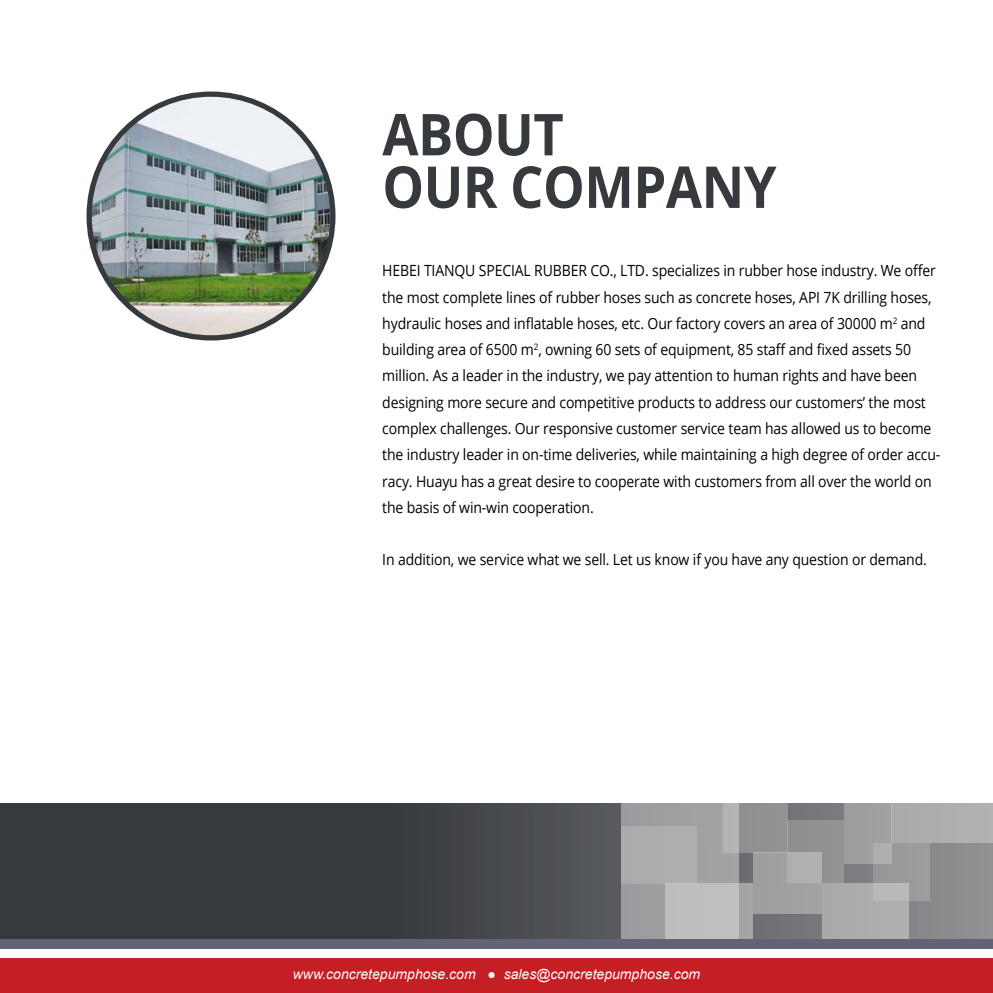
<style>
.page{position:relative;width:993px;height:993px;background:#fff}
.page>*{position:absolute;margin:0;border:0;box-sizing:border-box;transform-origin:0 0}
.t1{font:700 57.75px/52.5px "Open Sans";letter-spacing:-.01em;color:#36393d;scale:.91 1}
.t2{font:15.4px/26.2px "Open Sans";letter-spacing:-.01em;color:#000;scale:.91 1}
.t3{font:italic 14px "Arial";color:#fff}
</style>
<div class="page">
<div style="left:0;top:957px;width:992px;height:35px;background:#c51e24"></div>
<img style="left:89px;top:94px;width:244px;height:244px;border-radius:120px">
<div style="left:0;top:802px;width:992px;height:138px;background:#36393d"></div>
<svg style="left:345px;top:802px;width:647px;height:136px"></svg>
<div style="left:0;top:938px;width:992px;height:10px;background:#646375"></div>
<h1 class="t1" style="left:382px;top:107px;width:434px">ABOUT<br>OUR COMPANY</h1>
<p class="t2" style="left:382px;top:257px;width:614px">HEBEI TIANQU SPECIAL RUBBER CO., LTD. specializes in rubber hose industry. We offer the most complete lines of rubber hoses such as concrete hoses, API 7K drilling hoses, hydraulic hoses and inflatable hoses, etc. Our factory covers an area of 30000 m<sup>2</sup> and building area of 6500 m<sup>2</sup>, owning 60 sets of equipment, 85 staff and fixed assets 50 million. As a leader in the industry, we pay attention to human rights and have been designing more secure and competitive products to address our customers’ the most complex challenges. Our responsive customer service team has allowed us to become the industry leader in on-time deliveries, while maintaining a high degree of order accu&shy;racy. Huayu has a great desire to cooperate with customers from all over the world on the basis of win-win cooperation.</p>
<p class="t2" style="left:382px;top:546px;width:599px">In addition, we service what we sell. Let us know if you have any question or demand.</p>
<p class="t3" style="left:293px;top:964px;width:409px">www.concretepumphose.com ● sales@concretepumphose.com</p>
</div>
